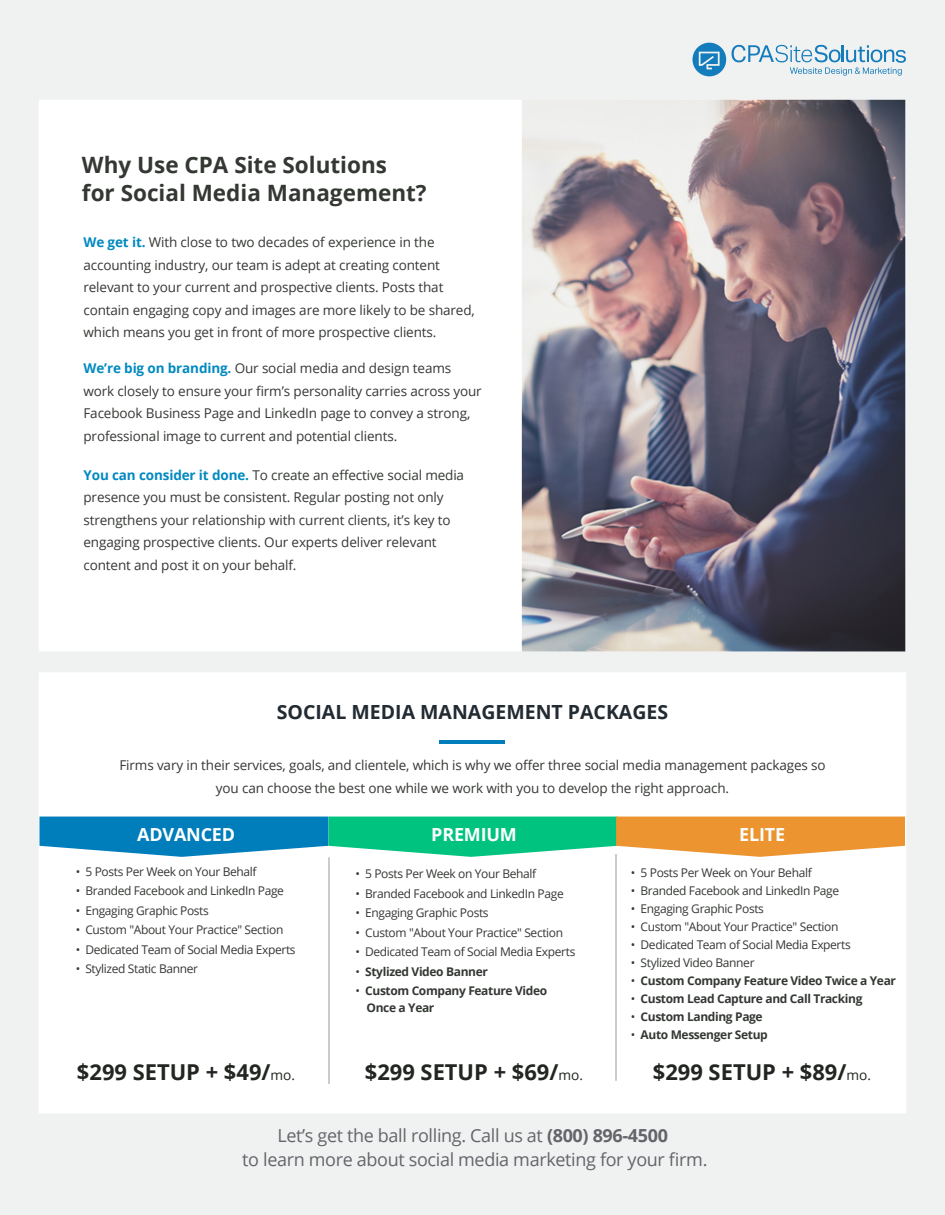
<style>
.page{position:relative;width:945px;height:1215px;background:#f0f1f1}
.page>*{position:absolute;margin:0;border:0;box-sizing:border-box;transform-origin:0 0}
.t1{font:700 22.5px/28.8px "Open Sans";color:#343833}
.t2{font:700 21.9px "Open Sans";color:#222620}
.t3{font:700 19.5px "Open Sans";color:#222a32}
.t4{font:18px/23.7px "Open Sans";letter-spacing:-.02em;color:#64656a;text-align:center}
.t5{font:700 18px "Open Sans";letter-spacing:-.01em;color:#fff}
.t6{font:13.5px/22.5px "Open Sans";letter-spacing:-.01em;color:#343833}
.t7{font:12px "Open Sans";letter-spacing:-.03em;color:#343833}
.t8{font:700 12px/16.5px "Open Sans";letter-spacing:-.03em;color:#343833}
.s1{font-weight:700;color:#0089c1}
.s2{font-weight:400}
.s3{font-weight:400;font-size:13.65px}
.s4{font-weight:700}
</style>
<div class="page">
<div style="left:39px;top:673px;width:867px;height:440px;background:#fff"></div>
<div style="left:39px;top:100px;width:115px;height:551px;background:#fff"></div>
<svg style="left:39px;top:817px;width:115px;height:40px"></svg>
<hr style="left:329px;top:857px;width:1px;height:227px;background:#9a9899">
<hr style="left:616px;top:854px;width:1px;height:227px;background:#9a9899">
<img style="left:154px;top:76px;width:752px;height:972px">
<svg style="left:693px;top:43px;width:33px;height:33px"></svg>
<svg style="left:732px;top:45px;width:174px;height:31px"></svg>
<hr style="left:440px;top:740px;width:66px;height:4px;background:#007dbb">
<h1 class="t1" style="left:82px;top:149px;width:346px">Why Use CPA Site Solutions<br>for Social Media Management?</h1>
<p class="t6" style="left:83px;top:231px;width:393px"><span class="s1">We get it.</span> With close to two decades of experience in the accounting industry, our team is adept at creating content relevant to your current and prospective clients. Posts that contain engaging copy and images are more likely to be shared, which means you get in front of more prospective clients.</p>
<p class="t6" style="left:83px;top:357px;width:400px"><span class="s1">We’re big on branding.</span> Our social media and design teams work closely to ensure your firm’s personality carries across your Facebook Business Page and LinkedIn page to convey a strong, professional image to current and potential clients.</p>
<p class="t6" style="left:83px;top:463px;width:382px"><span class="s1">You can consider it done.</span> To create an effective social media presence you must be consistent. Regular posting not only strengthens your relationship with current clients, it’s key to engaging prospective clients. Our experts deliver relevant content and post it on your behalf.</p>
<h3 class="t3" style="left:277px;top:698px;width:393px">SOCIAL MEDIA MANAGEMENT PACKAGES</h3>
<p class="t6" style="left:119px;top:754px;width:708px;text-align:center">Firms vary in their services, goals, and clientele, which is why we offer three social media management packages so you can choose the best one while we work with you to develop the right approach.</p>
<h3 class="t5" style="left:137px;top:822px;width:100px">ADVANCED</h3>
<h3 class="t5" style="left:431px;top:822px;width:87px">PREMIUM</h3>
<h3 class="t5" style="left:739px;top:821px;width:47px">ELITE</h3>
<p class="t7" style="left:76px;top:863px;width:182px">• 5 Posts Per Week on Your Behalf</p>
<p class="t7" style="left:76px;top:883px;width:210px">• Branded Facebook and LinkedIn Page</p>
<p class="t7" style="left:76px;top:902px;width:135px">• Engaging Graphic Posts</p>
<p class="t7" style="left:76px;top:922px;width:209px">• Custom "About Your Practice" Section</p>
<p class="t7" style="left:76px;top:941px;width:221px">• Dedicated Team of Social Media Experts</p>
<p class="t7" style="left:76px;top:961px;width:124px">• Stylized Static Banner</p>
<p class="t7" style="left:356px;top:866px;width:182px">• 5 Posts Per Week on Your Behalf</p>
<p class="t7" style="left:356px;top:885px;width:210px">• Branded Facebook and LinkedIn Page</p>
<p class="t7" style="left:356px;top:905px;width:135px">• Engaging Graphic Posts</p>
<p class="t7" style="left:356px;top:924px;width:209px">• Custom "About Your Practice" Section</p>
<p class="t7" style="left:356px;top:944px;width:221px">• Dedicated Team of Social Media Experts</p>
<p class="t8" style="left:356px;top:963px;width:134px"><span class="s2">•</span> Stylized Video Banner</p>
<p class="t8" style="left:367px;top:982px;width:182px;text-indent:-11px"><span class="s2">•</span> Custom Company Feature Video<br>Once a Year</p>
<p class="t7" style="left:631px;top:864px;width:182px">• 5 Posts Per Week on Your Behalf</p>
<p class="t7" style="left:631px;top:882px;width:210px">• Branded Facebook and LinkedIn Page</p>
<p class="t7" style="left:631px;top:900px;width:135px">• Engaging Graphic Posts</p>
<p class="t7" style="left:631px;top:918px;width:209px">• Custom "About Your Practice" Section</p>
<p class="t7" style="left:631px;top:936px;width:221px">• Dedicated Team of Social Media Experts</p>
<p class="t7" style="left:631px;top:954px;width:125px">• Stylized Video Banner</p>
<p class="t8" style="left:631px;top:972px;width:267px"><span class="s2">•</span> Custom Company Feature Video Twice a Year</p>
<p class="t8" style="left:631px;top:990px;width:233px"><span class="s2">•</span> Custom Lead Capture and Call Tracking</p>
<p class="t8" style="left:631px;top:1008px;width:133px"><span class="s2">•</span> Custom Landing Page</p>
<p class="t8" style="left:631px;top:1026px;width:138px"><span class="s2">•</span> Auto Messenger Setup</p>
<h2 class="t2" style="left:77px;top:1056px;width:220px">$299 SETUP + $49/<span class="s3">mo.</span></h2>
<h2 class="t2" style="left:365px;top:1056px;width:220px">$299 SETUP + $69/<span class="s3">mo.</span></h2>
<h2 class="t2" style="left:653px;top:1056px;width:220px">$299 SETUP + $89/<span class="s3">mo.</span></h2>
<h3 class="t4" style="left:242px;top:1124px;width:467px">Let’s get the ball rolling. Call us at <span class="s4">(800) 896-4500<br></span>to learn more about social media marketing for your firm.</h3>
</div>
